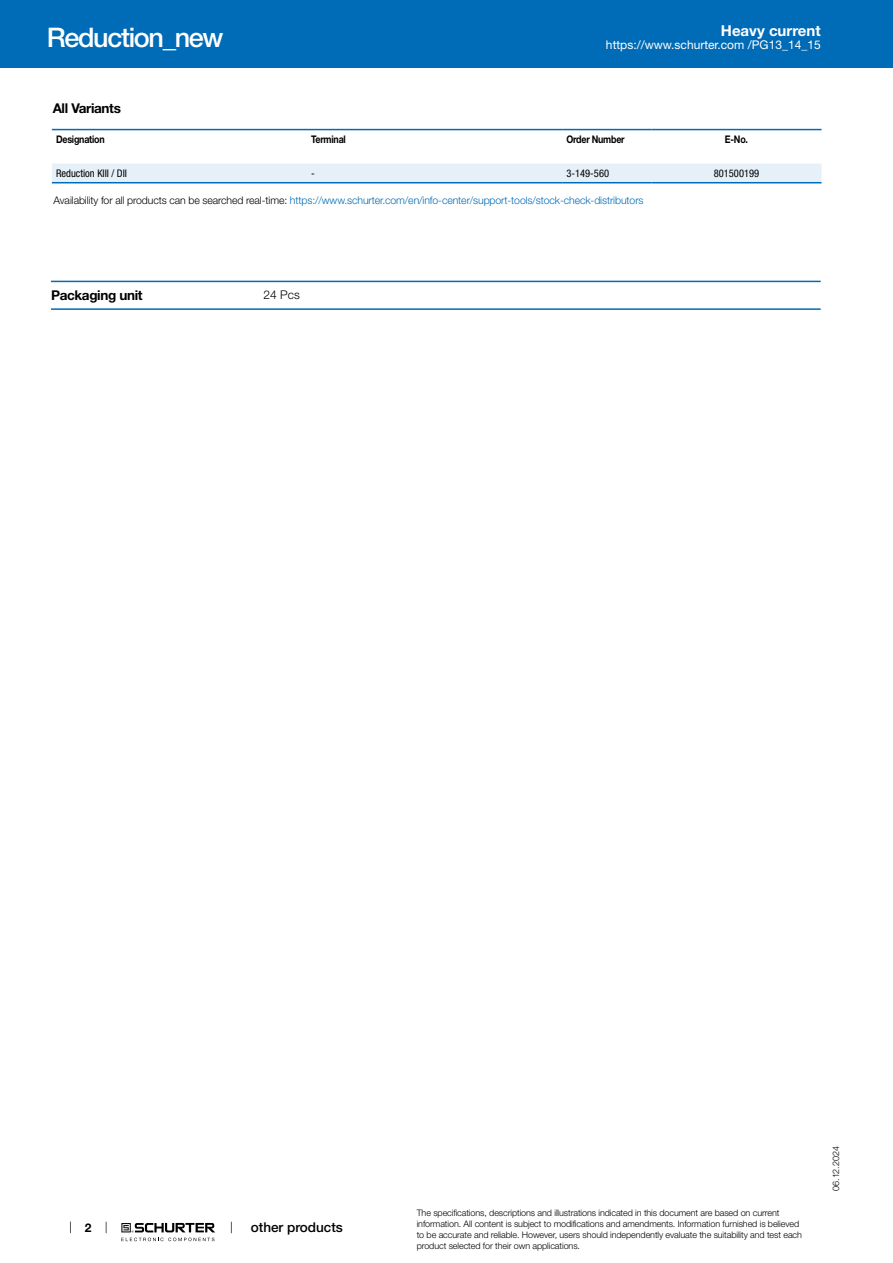
<style>
.page{position:relative;width:893px;height:1263px;background:#fff}
.page>*{position:absolute;margin:0;border:0;box-sizing:border-box;transform-origin:0 0}
.t1{font:500 27px "Helvetica Neue LT";letter-spacing:-.05em;color:#fff}
.t2{font:700 15px "Helvetica Neue LT";color:#fff}
.t3{font:700 13.5px "Helvetica Neue LT";letter-spacing:-.025em;color:#000}
.t4{font:500 13.5px "Helvetica Neue LT";color:#000}
.t5{font:12px "Helvetica Neue LT";color:#fff}
.t6{font:300 12px "Helvetica Neue LT";color:#000}
.t7{font:700 12px "Helvetica Neue LT";color:#000}
.t8{font:300 10.5px "Helvetica Neue LT";letter-spacing:-.01em;color:#006bb6}
.t9{font:condensed 10.5px "Helvetica Neue LT";color:#000}
.t10{font:700 10.5px "Helvetica Neue LT";letter-spacing:-.025em;color:#000;scale:.85 1}
.t11{font:300 9px/10.8px "Helvetica Neue LT";letter-spacing:-.01em;color:#000}
.s1{color:#000}
</style>
<div class="page">
<svg style="left:70px;top:1221px;width:1px;height:12px"></svg>
<svg style="left:121px;top:1223px;width:94px;height:18px"></svg>
<div style="left:0;top:0;width:893px;height:68px;background:#006bb6"></div>
<svg style="left:52px;top:130px;width:769px;height:54px"></svg>
<div style="left:52px;top:164px;width:769px;height:18px;background:#e6f0f8"></div>
<hr style="left:52px;top:129px;width:255px;height:1px;background:#006bb6">
<hr style="left:307px;top:129px;width:255px;height:1px;background:#006bb6">
<hr style="left:562px;top:129px;width:89px;height:1px;background:#006bb6">
<hr style="left:651px;top:129px;width:170px;height:1px;background:#006bb6">
<hr style="left:52px;top:182px;width:255px;height:1px;background:#006bb6">
<hr style="left:307px;top:182px;width:255px;height:1px;background:#006bb6">
<hr style="left:562px;top:182px;width:89px;height:1px;background:#006bb6">
<hr style="left:651px;top:182px;width:170px;height:1px;background:#006bb6">
<hr style="left:51px;top:281px;width:770px;height:1px;background:#006bb6">
<hr style="left:51px;top:308px;width:770px;height:2px;background:#006bb6">
<h1 class="t1" style="left:47px;top:21px;width:178px">Reduction_new</h1>
<h2 class="t2" style="left:721px;top:21px;width:101px">Heavy current</h2>
<h3 class="t5" style="left:606px;top:38px;width:216px">https://www.schurter.com /PG13_14_15</h3>
<h3 class="t3" style="left:53px;top:99px;width:70px">All Variants</h3>
<p class="t10" style="left:56px;top:133px;width:59px">Designation</p>
<p class="t10" style="left:311px;top:133px;width:42px">Terminal</p>
<p class="t10" style="left:566px;top:133px;width:70px">Order Number</p>
<p class="t10" style="left:725px;top:133px;width:29px">E-No.</p>
<p class="t9" style="left:56px;top:167px;width:72px">Reduction KIII / DII</p>
<p class="t9" style="left:311px;top:167px;width:5px">-</p>
<p class="t9" style="left:566px;top:167px;width:44px">3-149-560</p>
<p class="t9" style="left:714px;top:167px;width:47px">801500199</p>
<p class="t8" style="left:54px;top:194px;width:591px"><span class="s1">Availability for all products can be searched real-time:</span> https://www.schurter.com/en/info-center/support-tools/stock-check-distributors</p>
<h3 class="t3" style="left:51px;top:287px;width:93px">Packaging unit</h3>
<h3 class="t6" style="left:264px;top:287px;width:38px">24 Pcs</h3>
<h3 class="t7" style="left:85px;top:1220px;width:8px">2</h3>
<h3 class="t4" style="left:251px;top:1219px;width:94px">other products</h3>
<p class="t11" style="left:417px;top:1207px;width:387px">The specifications, descriptions and illustrations indicated in this document are based on current information. All content is subject to modifications and amendments. Information furnished is believed to be accurate and reliable. However, users should independently evaluate the suitability and test each product selected for their own applications.</p>
<p class="t11" style="left:830px;top:1191px;width:46px;rotate:-90deg">06.12.2024</p>
</div>
